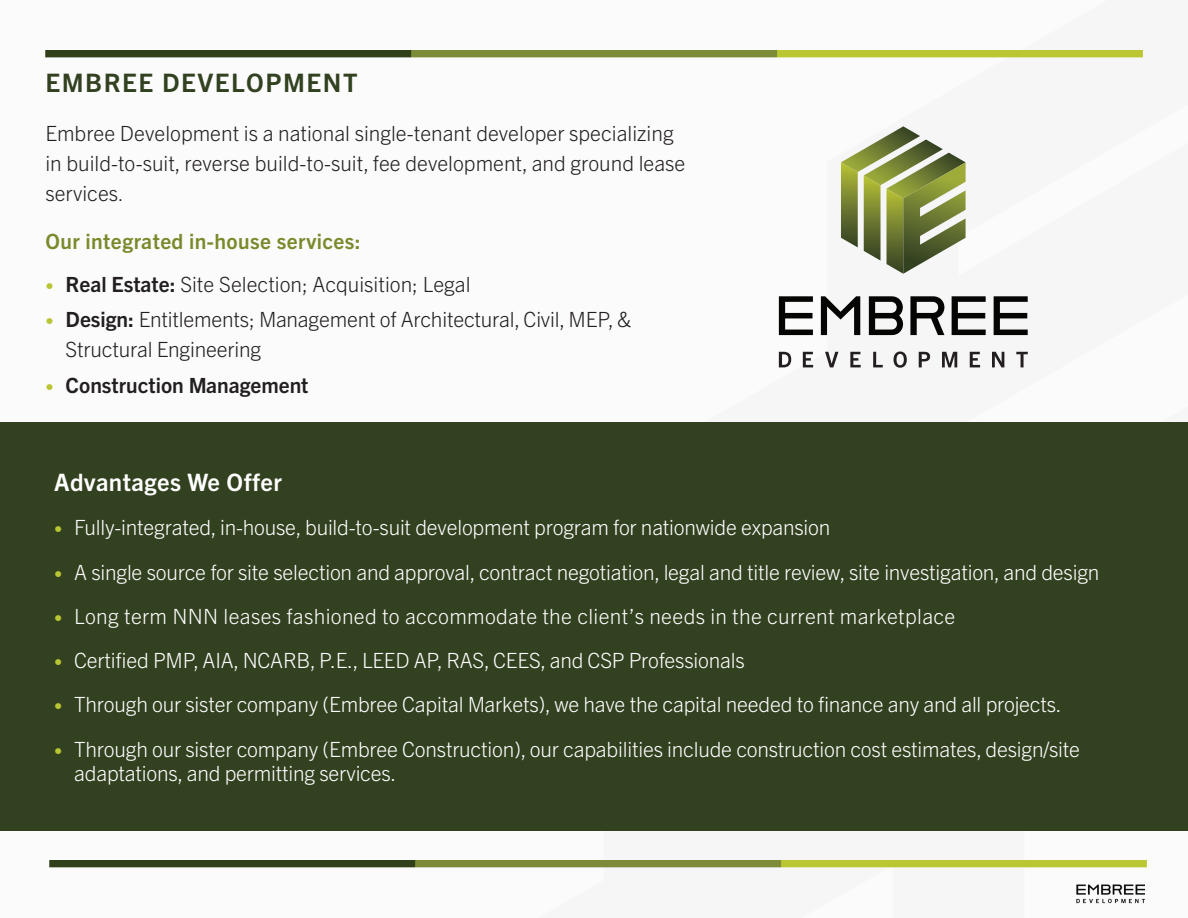
<style>
.page{position:relative;width:1188px;height:918px;background:#fbfbfc}
.page>*{position:absolute;margin:0;border:0;box-sizing:border-box;transform-origin:0 0}
.t1{font:700 25.5px "Trade Gothic Next LT Pro";letter-spacing:.06em;color:#324120}
.t2{font:700 24px "Trade Gothic Next LT Pro";letter-spacing:.02em;color:#fff}
.t3{font:300 21px/24px "Trade Gothic Next LT Pro";letter-spacing:-.01em;color:#fff}
.t4{font:300 21px/30px "Trade Gothic Next LT Pro";color:#231f20}
.t5{font:300 21px "Trade Gothic Next LT Pro";letter-spacing:.015em;color:#fff}
.t6{font:700 21px "Trade Gothic Next LT Pro";letter-spacing:.02em;color:#7a8a2b}
.t7{font:700 21px "Trade Gothic Next LT Pro";color:#231f20}
.s1{font-size:19.5px}
.s2{font-weight:700;font-size:16.5px;color:#b9c533}
.s3{font-weight:700}
.s4{font-size:16.5px;color:#b9c533}
</style>
<div class="page">
<img style="left:45px;top:51px;width:1097px;height:7px">
<img style="left:50px;top:860px;width:1097px;height:7px">
<img style="left:1076px;top:884px;width:69px;height:20px">
<div style="left:0;top:422px;width:1188px;height:409px;background:#324120"></div>
<svg style="left:779px;top:296px;width:34px;height:39px"></svg>
<svg style="left:821px;top:296px;width:39px;height:39px"></svg>
<svg style="left:869px;top:296px;width:34px;height:39px"></svg>
<svg style="left:910px;top:296px;width:34px;height:39px"></svg>
<svg style="left:952px;top:296px;width:34px;height:39px"></svg>
<svg style="left:994px;top:296px;width:34px;height:39px"></svg>
<svg style="left:841px;top:126px;width:125px;height:148px"></svg>
<svg style="left:779px;top:352px;width:12px;height:15px"></svg>
<svg style="left:803px;top:352px;width:10px;height:15px"></svg>
<svg style="left:825px;top:352px;width:13px;height:15px"></svg>
<svg style="left:850px;top:352px;width:11px;height:15px"></svg>
<svg style="left:873px;top:352px;width:10px;height:15px"></svg>
<svg style="left:894px;top:352px;width:13px;height:16px"></svg>
<svg style="left:919px;top:352px;width:11px;height:15px"></svg>
<svg style="left:942px;top:352px;width:15px;height:15px"></svg>
<svg style="left:970px;top:352px;width:10px;height:15px"></svg>
<svg style="left:992px;top:352px;width:12px;height:15px"></svg>
<svg style="left:1016px;top:352px;width:12px;height:15px"></svg>
<p class="t1" style="left:45px;top:65px;width:314px">EMBREE DEVELOPMENT</p>
<p class="t4" style="left:45px;top:117px;width:642px">Embree Development is a national single-tenant developer specializing in build-to-suit, reverse build-to-suit, fee development, and ground lease services<span class="s1">.</span></p>
<p class="t6" style="left:45px;top:226px;width:317px">Our integrated in-house services:</p>
<p class="t4" style="left:45px;top:268px;width:427px"><span class="s2">•</span> <span class="s3">Real Estate:</span> Site Selection; Acquisition; Legal</p>
<p class="t4" style="left:66px;top:303px;width:567px;text-indent:-20px"><span class="s2">•</span> <span class="s3">Design:</span> Entitlements; Management of Architectural, Civil, MEP, &amp;<br>Structural Engineering</p>
<p class="t7" style="left:45px;top:371px;width:265px"><span class="s4">•</span> Construction Management</p>
<p class="t2" style="left:54px;top:466px;width:229px">Advantages We Offer</p>
<p class="t3" style="left:54px;top:514px;width:778px"><span class="s2">•</span> Fully-integrated, in-house, build-to-suit development program for nationwide expansion</p>
<p class="t3" style="left:54px;top:559px;width:1047px"><span class="s2">•</span> A single source for site selection and approval, contract negotiation, legal and title review, site investigation, and design</p>
<p class="t5" style="left:54px;top:602px;width:903px"><span class="s2">•</span> Long term NNN leases fashioned to accommodate the client’s needs in the current marketplace</p>
<p class="t3" style="left:54px;top:647px;width:692px"><span class="s2">•</span> Certified PMP, AIA, NCARB, P.E., LEED AP, RAS, CEES, and CSP Professionals</p>
<p class="t3" style="left:54px;top:691px;width:1009px"><span class="s2">•</span> Through our sister company (Embree Capital Markets), we have the capital needed to finance any and all projects.</p>
<p class="t3" style="left:74px;top:736px;width:1007px;text-indent:-20px"><span class="s2">•</span> Through our sister company (Embree Construction), our capabilities include construction cost estimates, design/site adaptations, and permitting services.</p>
</div>
